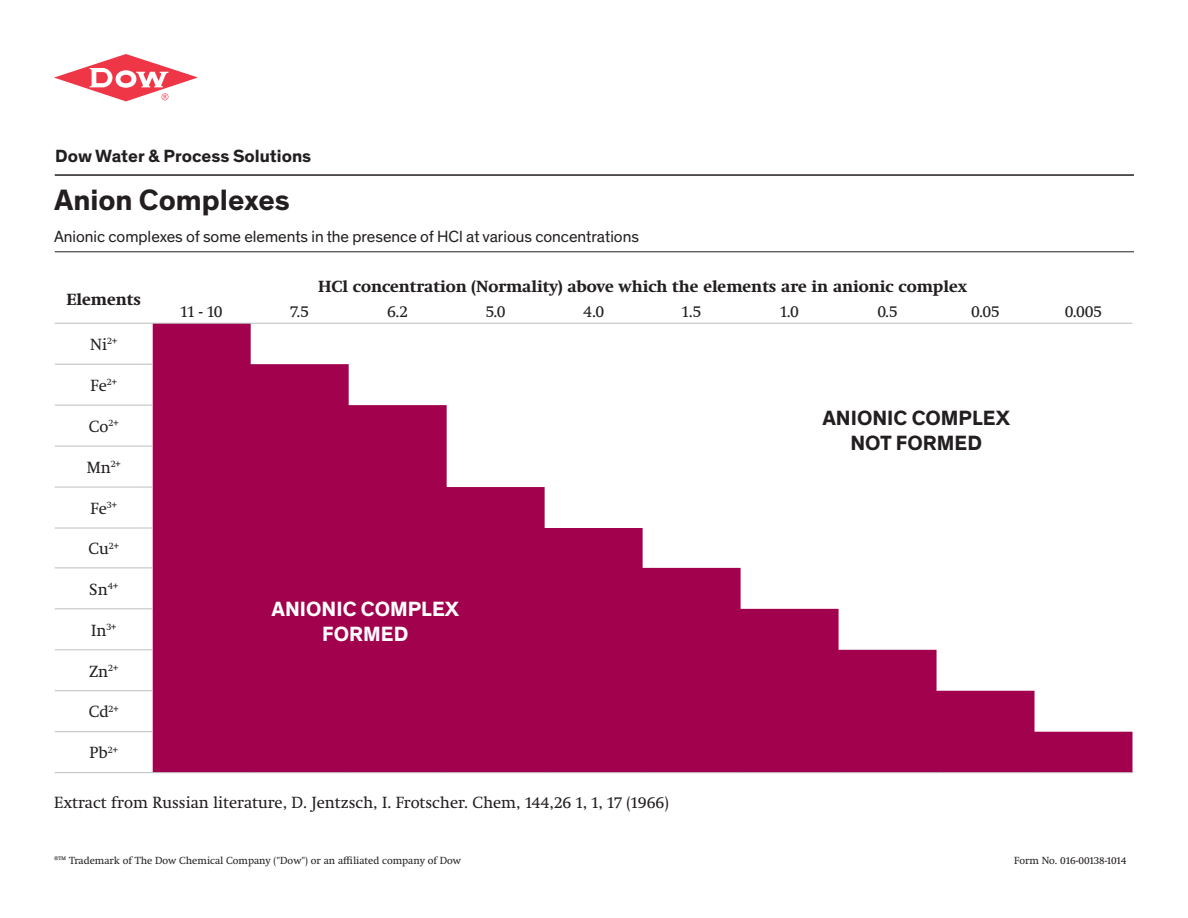
<style>
.page{position:relative;width:1188px;height:918px;background:#fff}
.page>*{position:absolute;margin:0;border:0;box-sizing:border-box;transform-origin:0 0}
.t1{font:700 30px "Dow Corporate";color:#231f20}
.t2{font:700 21px/25.2px "Dow Corporate";color:#231f20;text-align:center}
.t3{font:700 21px/25.2px "Dow Corporate";color:#fff;text-align:center}
.Offering{font:700 18px "Dow Corporate";color:#231f20}
.t4{font:16.5px "Swift Neue LT Pro";color:#231f20}
.t5{font:700 16.5px "Swift Neue LT Pro";color:#231f20}
.t6{font:16.5px "Dow Corporate";color:#231f20}
.t7{font:10.5px "Swift Neue LT Pro";color:#231f20}
</style>
<div class="page">
<svg style="left:54px;top:54px;width:144px;height:47px"></svg>
<hr style="left:55px;top:174px;width:1079px;height:2px;background:#231f20">
<hr style="left:55px;top:252px;width:1079px;height:1px;background:#231f20">
<svg style="left:153px;top:324px;width:979px;height:448px;fill:#a2014d"></svg>
<hr style="left:153px;top:772px;width:98px;height:1px;background:#bcbdc0">
<hr style="left:251px;top:772px;width:98px;height:1px;background:#bcbdc0">
<hr style="left:349px;top:772px;width:98px;height:1px;background:#bcbdc0">
<hr style="left:447px;top:772px;width:98px;height:1px;background:#bcbdc0">
<hr style="left:545px;top:772px;width:98px;height:1px;background:#bcbdc0">
<hr style="left:643px;top:772px;width:98px;height:1px;background:#bcbdc0">
<hr style="left:741px;top:772px;width:98px;height:1px;background:#bcbdc0">
<hr style="left:839px;top:772px;width:98px;height:1px;background:#bcbdc0">
<hr style="left:937px;top:772px;width:98px;height:1px;background:#bcbdc0">
<hr style="left:55px;top:364px;width:98px;height:1px;background:#bcbdc0">
<hr style="left:55px;top:405px;width:98px;height:1px;background:#bcbdc0">
<hr style="left:55px;top:446px;width:98px;height:1px;background:#bcbdc0">
<hr style="left:55px;top:487px;width:98px;height:1px;background:#bcbdc0">
<hr style="left:55px;top:528px;width:98px;height:1px;background:#bcbdc0">
<hr style="left:55px;top:568px;width:98px;height:1px;background:#bcbdc0">
<hr style="left:55px;top:609px;width:98px;height:1px;background:#bcbdc0">
<hr style="left:55px;top:650px;width:98px;height:1px;background:#bcbdc0">
<hr style="left:55px;top:690px;width:98px;height:1px;background:#bcbdc0">
<hr style="left:55px;top:731px;width:98px;height:1px;background:#bcbdc0">
<hr style="left:55px;top:772px;width:98px;height:1px;background:#bcbdc0">
<hr style="left:1035px;top:772px;width:97px;height:1px;background:#bcbdc0">
<hr style="left:55px;top:323px;width:98px;height:1px;background:#bcbdc0">
<hr style="left:153px;top:323px;width:98px;height:1px;background:#bcbdc0">
<hr style="left:251px;top:323px;width:98px;height:1px;background:#bcbdc0">
<hr style="left:349px;top:323px;width:98px;height:1px;background:#bcbdc0">
<hr style="left:447px;top:323px;width:98px;height:1px;background:#bcbdc0">
<hr style="left:545px;top:323px;width:98px;height:1px;background:#bcbdc0">
<hr style="left:643px;top:323px;width:98px;height:1px;background:#bcbdc0">
<hr style="left:741px;top:323px;width:98px;height:1px;background:#bcbdc0">
<hr style="left:839px;top:323px;width:98px;height:1px;background:#bcbdc0">
<hr style="left:937px;top:323px;width:98px;height:1px;background:#bcbdc0">
<hr style="left:1035px;top:323px;width:97px;height:1px;background:#bcbdc0">
<p class="Offering" style="left:55px;top:145px;width:258px">Dow Water &amp; Process Solutions</p>
<p class="t1" style="left:54px;top:181px;width:237px">Anion Complexes</p>
<p class="t6" style="left:54px;top:227px;width:587px">Anionic complexes of some elements in the presence of HCl at various concentrations</p>
<p class="t5" style="left:66px;top:289px;width:76px">Elements</p>
<p class="t4" style="left:90px;top:335px;width:28px">Ni<sup>2+</sup></p>
<p class="t4" style="left:91px;top:376px;width:28px">Fe<sup>2+</sup></p>
<p class="t4" style="left:89px;top:416px;width:31px">Co<sup>2+</sup></p>
<p class="t4" style="left:87px;top:457px;width:36px">Mn<sup>2+</sup></p>
<p class="t4" style="left:91px;top:498px;width:28px">Fe<sup>3+</sup></p>
<p class="t4" style="left:89px;top:539px;width:32px">Cu<sup>2+</sup></p>
<p class="t4" style="left:89px;top:579px;width:30px">Sn<sup>4+</sup></p>
<p class="t4" style="left:91px;top:620px;width:27px">In<sup>3+</sup></p>
<p class="t4" style="left:89px;top:661px;width:31px">Zn<sup>2+</sup></p>
<p class="t4" style="left:89px;top:702px;width:31px">Cd<sup>2+</sup></p>
<p class="t4" style="left:90px;top:743px;width:30px">Pb<sup>2+</sup></p>
<p class="t5" style="left:318px;top:277px;width:650px">HCl concentration (Normality) above which the elements are in anionic complex</p>
<p class="t4" style="left:181px;top:302px;width:44px">11 - 10</p>
<p class="t4" style="left:290px;top:302px;width:20px">7.5</p>
<p class="t4" style="left:387px;top:302px;width:22px">6.2</p>
<p class="t4" style="left:486px;top:302px;width:21px">5.0</p>
<p class="t4" style="left:583px;top:302px;width:23px">4.0</p>
<p class="t4" style="left:682px;top:302px;width:21px">1.5</p>
<p class="t4" style="left:780px;top:302px;width:20px">1.0</p>
<p class="t4" style="left:877px;top:302px;width:22px">0.5</p>
<p class="t4" style="left:971px;top:302px;width:30px">0.05</p>
<p class="t4" style="left:1065px;top:302px;width:39px">0.005</p>
<p class="t3" style="left:272px;top:597px;width:189px">ANIONIC COMPLEX<br>FORMED</p>
<p class="t2" style="left:822px;top:406px;width:189px">ANIONIC COMPLEX<br>NOT FORMED</p>
<p class="t4" style="left:54px;top:793px;width:616px">Extract from Russian literature, D. Jentzsch, I. Frotscher. Chem, 144,26 1, 1, 17 (1966)</p>
<p class="t7" style="left:54px;top:855px;width:409px">®™ Trademark of The Dow Chemical Company ("Dow") or an affiliated company of Dow</p>
<p class="t7" style="left:1014px;top:855px;width:114px">Form No. 016-00138-1014</p>
</div>
